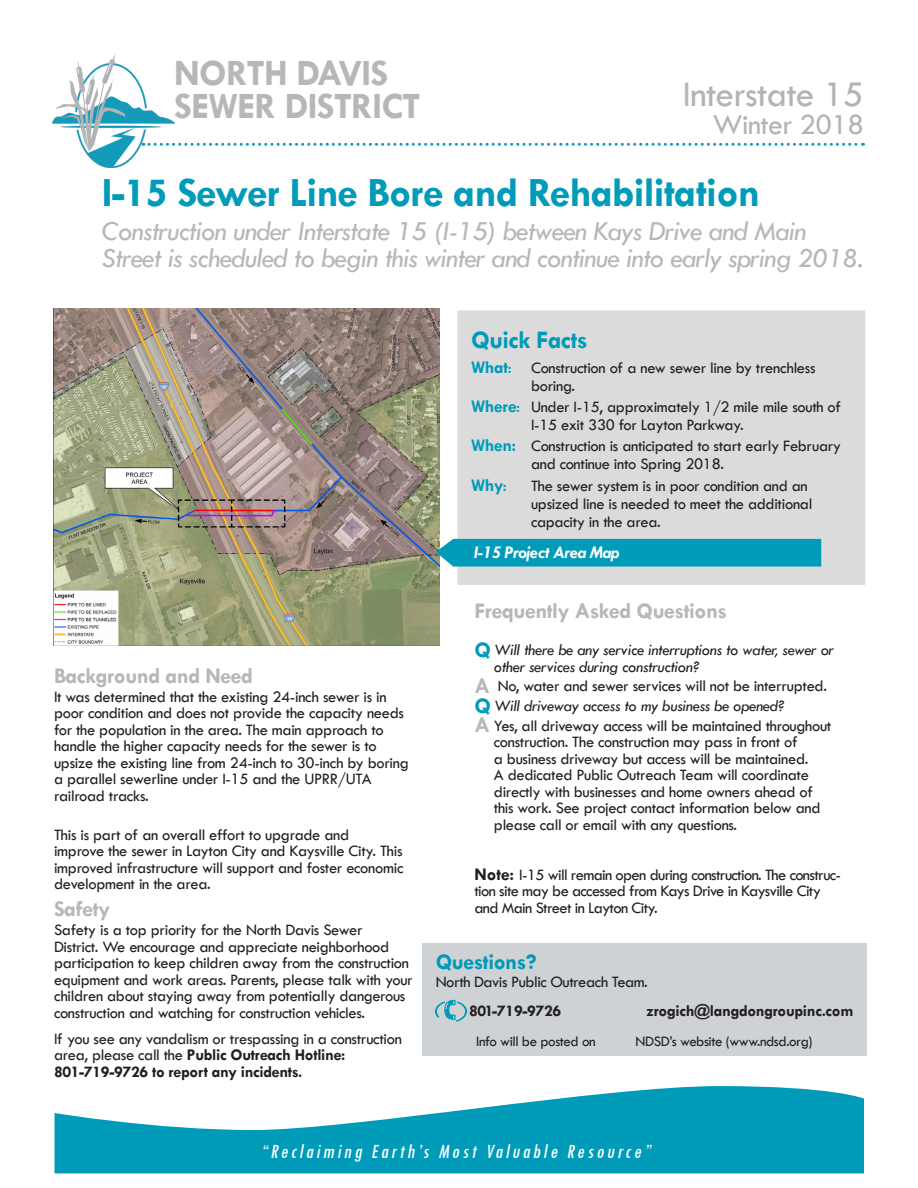
<style>
.page{position:relative;width:918px;height:1188px;background:#fff}
.page>*{position:absolute;margin:0;border:0;box-sizing:border-box;transform-origin:0 0}
.t1{font:700 42px "Tw Cen";letter-spacing:-.02em;color:#009bb9}
.t2{font:700 37.5px/33px "Tw Cen";letter-spacing:-.02em;color:#b8b6b7}
.t3{font:37.5px "Tw Cen";letter-spacing:-.02em;color:#b4b2b3}
.t4{font:30px "Tw Cen";letter-spacing:-.02em;color:#b4b2b3}
.t5{font:italic 28.5px/27px "Tw Cen";letter-spacing:-.03em;color:#b8b6b7}
.t6{font:700 25.5px "Tw Cen";letter-spacing:-.02em;color:#009bb9}
.t7{font:700 22.5px "Tw Cen";letter-spacing:-.02em;color:#b8b6b7}
.t8{font:700 22.5px "Tw Cen";letter-spacing:-.02em;color:#0099b8}
.t9{font:italic condensed 21px "Tw Cen";color:#fff}
.t10{font:italic 700 18px "Tw Cen";letter-spacing:-.03em;color:#fff}
.t11{font:700 18px "Tw Cen";color:#0099b8}
.t12{font:16.5px/16.5px "Tw Cen";letter-spacing:-.02em;color:#231f20}
.t13{font:16.5px/16.5px "Tw Cen";letter-spacing:-.04em;color:#231f20}
.t14{font:italic 16.5px/16.5px "Tw Cen";letter-spacing:-.02em;color:#231f20}
.t15{font:700 16.5px "Tw Cen";letter-spacing:-.02em;color:#231f20}
.t16{font:15px "Tw Cen";letter-spacing:-.03em;color:#231f20}
.s1{color:#b8b6b7}
.s2{font-weight:700}
.s3{font-weight:700;font-size:18px;color:#009ab8}
.s4{font-size:18px;color:#009ab8}
.s5{font-weight:700;font-size:18px;color:#009bb9}
.s6{font-size:18px;color:#009bb9}
.s7{font-weight:400}
.s8{font-weight:700;font-style:normal;font-size:22.5px;color:#009bb9}
.s9{font-weight:700;font-size:22.5px;color:#b8b6b7}
.s10{font-weight:700;font-size:18px}
</style>
<div class="page">
<svg style="left:174px;top:143px;width:689px;height:3px"></svg>
<div style="left:422px;top:943px;width:445px;height:112px;background:#ced2d5"></div>
<svg style="left:435px;top:1000px;width:32px;height:22px"></svg>
<img style="left:54px;top:309px;width:385px;height:336px">
<div style="left:457px;top:310px;width:409px;height:276px;background:#dcdbdb"></div>
<div style="left:456px;top:309px;width:411px;height:277px;border:2px solid #fff"></div>
<svg style="left:435px;top:538px;width:387px;height:29px;background:#0f9fba"></svg>
<svg style="left:55px;top:1086px;width:809px;height:87px;fill:#009bb9"></svg>
<img style="left:53px;top:54px;width:121px;height:113px">
<p class="t2" style="left:174px;top:55px;width:248px">NORTH DAVIS<br>SEWER DISTRICT</p>
<p class="t3" style="left:683px;top:72px;width:183px"><span class="s1">I</span>nterstate 15</p>
<p class="t4" style="left:713px;top:107px;width:153px">Winter 2018</p>
<p class="t1" style="left:102px;top:168px;width:660px">I-15 Sewer Line Bore and Rehabilitation</p>
<p class="t5" style="left:102px;top:217px;width:763px">Construction under Interstate 15 (I-15) between Kays Drive and Main<br>Street is scheduled to begin this winter and continue into early spring 2018.</p>
<p class="t7" style="left:54px;top:662px;width:201px">Background and Need</p>
<p class="t12" style="left:54px;top:688px;width:356px">It was determined that the existing 24-inch sewer is in poor condition and does not provide the capacity needs for the population in the area. The main approach to handle the higher capacity needs for the sewer is to upsize the existing line from 24-inch to 30-inch by boring a parallel sewerline under I-15 and the UPRR/UTA railroad tracks.</p>
<p class="t12" style="left:54px;top:826px;width:351px">This is part of an overall effort to upgrade and improve the sewer in Layton City and Kaysville City. This improved infrastructure will support and foster economic development in the area.</p>
<p class="t7" style="left:54px;top:895px;width:58px">Safety</p>
<p class="t12" style="left:54px;top:922px;width:360px">Safety is a top priority for the North Davis Sewer<br>District. We encourage and appreciate neighborhood participation to keep children away from the construction equipment and work areas. Parents, please talk with your children about staying away from potentially dangerous construction and watching for construction vehicles.</p>
<p class="t12" style="left:54px;top:1030px;width:349px">If you see any vandalism or trespassing in a construction area, please call the <span class="s2">Public Outreach Hotline:<br>801-719-9726 to report any incidents.</span></p>
<p class="t6" style="left:471px;top:325px;width:118px">Quick Facts</p>
<p class="t12" style="left:531px;top:359px;width:286px;line-height:18px;text-indent:-60px"><span class="s3">What</span><span class="s4">:</span> Construction of a new sewer line by trenchless boring.</p>
<p class="t12" style="left:531px;top:398px;width:312px;line-height:18px;text-indent:-60px"><span class="s5">Where</span><span class="s6">:</span> Under I-15, approximately 1/2 mile mile south of<br>I-15 exit 330 for Layton Parkway.</p>
<p class="t12" style="left:531px;top:437px;width:312px;line-height:18px;text-indent:-60px"><span class="s5">When:</span> Construction is anticipated to start early February and continue into Spring 2018.</p>
<p class="t11" style="left:471px;top:474px;width:37px">Why<span class="s7">:</span></p>
<p class="t12" style="left:531px;top:476px;width:283px;line-height:18px">The sewer system is in poor condition and an upsized line is needed to meet the additional capacity in the area.</p>
<p class="t10" style="left:474px;top:542px;width:147px">I-15 Project Area Map</p>
<p class="t7" style="left:474px;top:597px;width:254px">Frequently Asked Questions</p>
<p class="t14" style="left:494px;top:641px;width:342px;text-indent:-20px"><span class="s8">Q</span> Will there be any service interruptions to water, sewer or other services during construction?</p>
<p class="t12" style="left:474px;top:678px;width:354px"><span class="s9">A</span> No, water and sewer services will not be interrupted.</p>
<p class="t14" style="left:474px;top:697px;width:312px"><span class="s8">Q</span> Will driveway access to my business be opened?</p>
<p class="t12" style="left:494px;top:717px;width:339px;text-indent:-20px"><span class="s9">A</span> Yes, all driveway access will be maintained throughout construction. The construction may pass in front of<br>a business driveway but access will be maintained.<br>A dedicated Public Outreach Team will coordinate directly with businesses and home owners ahead of this work. See project contact information below and please call or email with any questions.</p>
<p class="t13" style="left:474px;top:866px;width:368px"><span class="s10">Note:</span> I-15 will remain open during construction. The construc&shy;tion site may be accessed from Kays Drive in Kaysville City and Main Street in Layton City.</p>
<p class="t8" style="left:436px;top:948px;width:102px">Questions?</p>
<p class="t12" style="left:436px;top:973px;width:214px">North Davis Public Outreach Team.</p>
<p class="t15" style="left:469px;top:1001px;width:94px">801-719-9726</p>
<p class="t15" style="left:646px;top:1001px;width:209px">zrogich@langdongroupinc.com</p>
<p class="t16" style="left:476px;top:1032px;width:121px">Info will be posted on</p>
<p class="t16" style="left:636px;top:1032px;width:179px">NDSD’s website (www.ndsd.org)</p>
<p class="t9" style="left:261px;top:1138px;width:396px">“Reclaiming Earth’s Most Valuable Resource”</p>
</div>
